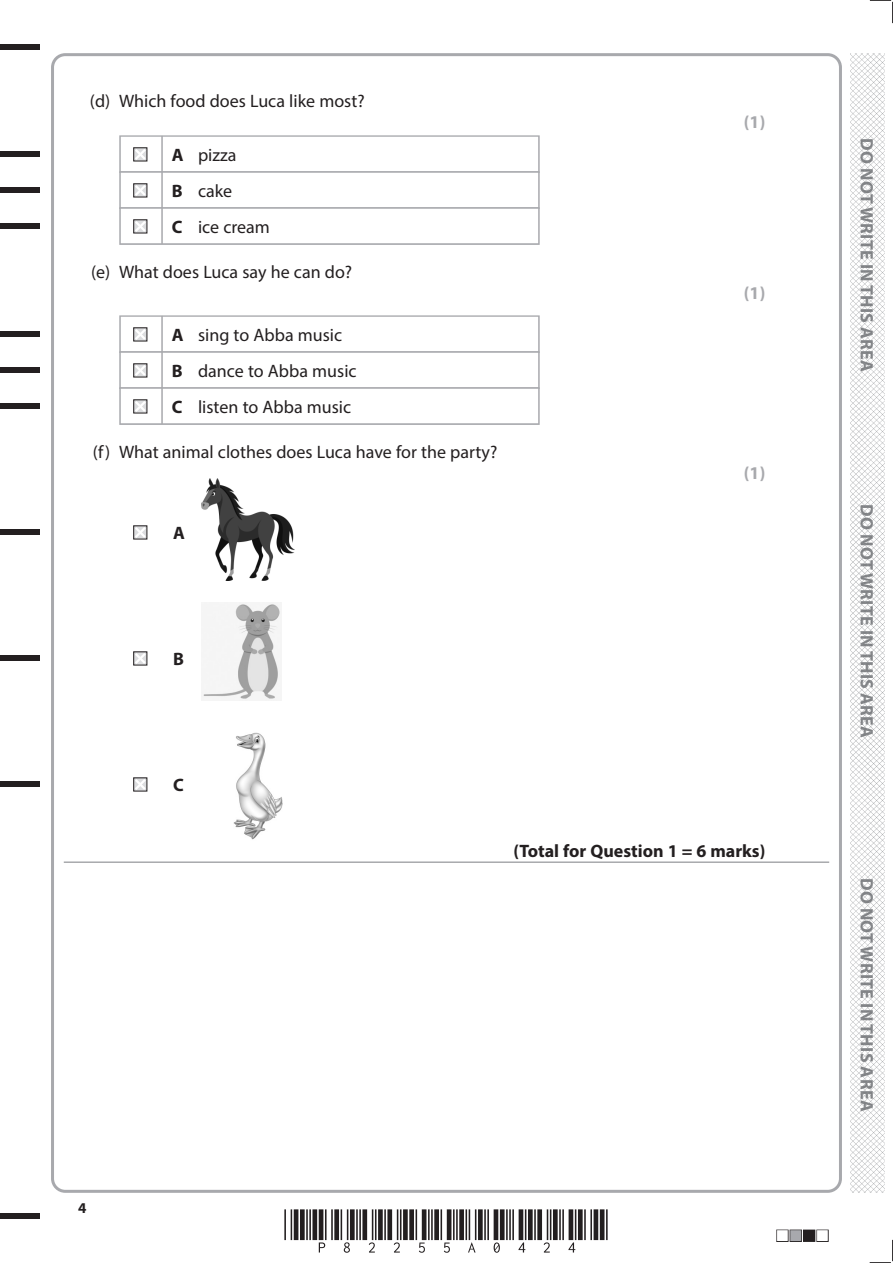
<style>
.page{position:relative;width:893px;height:1263px;background:#fff}
.page>*{position:absolute;margin:0;border:0;box-sizing:border-box;transform-origin:0 0}
.t1{font:18px/36px "Myriad Pro";color:#231f20}
.t2{font:700 18px "Myriad Pro";letter-spacing:.02em;color:#808285}
.t3{font:700 18px "Myriad Pro";color:#231f20}
.t4{font:700 18px "Myriad Pro";color:#a8a9ad}
.t5{font:700 15px "Myriad Pro";color:#231f20}
.s1{font-weight:700}
</style>
<div class="page">
<div style="left:0;top:44px;width:40px;height:5px;background:#231f20"></div>
<div style="left:0;top:1214px;width:40px;height:5px;background:#231f20"></div>
<svg style="left:870px;top:0;width:23px;height:23px"></svg>
<svg style="left:870px;top:1240px;width:23px;height:23px"></svg>
<img style="left:850px;top:53px;width:34px;height:1140px">
<div style="left:119px;top:135px;width:421px;height:38px;background:#bfc0c3"></div>
<div style="left:121px;top:137px;width:417px;height:34px;background:#fff"></div>
<div style="left:119px;top:171px;width:421px;height:38px;background:#bebfc2"></div>
<div style="left:121px;top:173px;width:417px;height:34px;background:#fff"></div>
<div style="left:119px;top:207px;width:421px;height:38px;background:#bdbec1"></div>
<div style="left:121px;top:209px;width:417px;height:34px;background:#fff"></div>
<div style="left:119px;top:315px;width:421px;height:38px;background:#bdbdc0"></div>
<div style="left:121px;top:317px;width:417px;height:34px;background:#fff"></div>
<div style="left:119px;top:351px;width:421px;height:38px;background:#bcbdc0"></div>
<div style="left:121px;top:353px;width:417px;height:34px;background:#fff"></div>
<div style="left:119px;top:387px;width:421px;height:38px;background:#bcbdc0"></div>
<div style="left:121px;top:389px;width:417px;height:34px;background:#fff"></div>
<hr style="left:64px;top:861px;width:765px;height:2px;background:#a8a9ad">
<svg style="left:133px;top:147px;width:15px;height:15px"></svg>
<hr style="left:161px;top:136px;width:2px;height:36px;background:#a8a9ad">
<svg style="left:133px;top:183px;width:15px;height:15px"></svg>
<hr style="left:161px;top:172px;width:2px;height:36px;background:#a8a9ad">
<svg style="left:133px;top:219px;width:15px;height:15px"></svg>
<hr style="left:161px;top:208px;width:2px;height:36px;background:#a8a9ad">
<svg style="left:133px;top:327px;width:15px;height:15px"></svg>
<hr style="left:161px;top:316px;width:2px;height:36px;background:#a8a9ad">
<svg style="left:133px;top:363px;width:15px;height:15px"></svg>
<hr style="left:161px;top:352px;width:2px;height:36px;background:#a8a9ad">
<svg style="left:133px;top:399px;width:15px;height:15px"></svg>
<hr style="left:161px;top:388px;width:2px;height:36px;background:#a8a9ad">
<svg style="left:133px;top:525px;width:15px;height:15px"></svg>
<img style="left:202px;top:478px;width:92px;height:102px">
<svg style="left:133px;top:651px;width:15px;height:15px"></svg>
<img style="left:202px;top:603px;width:79px;height:98px">
<svg style="left:133px;top:777px;width:15px;height:15px"></svg>
<img style="left:233px;top:732px;width:50px;height:108px">
<div style="left:0;top:151px;width:40px;height:6px;background:#231f20"></div>
<div style="left:0;top:187px;width:40px;height:6px;background:#231f20"></div>
<div style="left:0;top:223px;width:40px;height:6px;background:#231f20"></div>
<div style="left:0;top:331px;width:40px;height:6px;background:#231f20"></div>
<div style="left:0;top:367px;width:40px;height:6px;background:#231f20"></div>
<div style="left:0;top:403px;width:40px;height:6px;background:#231f20"></div>
<div style="left:0;top:529px;width:40px;height:6px;background:#231f20"></div>
<div style="left:0;top:655px;width:40px;height:6px;background:#231f20"></div>
<div style="left:0;top:781px;width:40px;height:6px;background:#231f20"></div>
<p class="t1" style="left:90px;top:83px;width:276px">(d) Which food does Luca like most?</p>
<p class="t1" style="left:172px;top:137px;width:100px"><span class="s1">A</span> pizza<br><span class="s1">B</span> cake<br><span class="s1">C</span> ice cream</p>
<p class="t1" style="left:91px;top:254px;width:263px">(e) What does Luca say he can do?</p>
<p class="t1" style="left:172px;top:317px;width:186px"><span class="s1">A</span> sing to Abba music<br><span class="s1">B</span> dance to Abba music<br><span class="s1">C</span> listen to Abba music</p>
<p class="t1" style="left:93px;top:434px;width:406px">(f) What animal clothes does Luca have for the party?</p>
<p class="t3" style="left:173px;top:522px;width:13px">A</p>
<p class="t4" style="left:744px;top:110px;width:23px">(1)</p>
<p class="t4" style="left:744px;top:281px;width:23px">(1)</p>
<p class="t4" style="left:744px;top:461px;width:23px">(1)</p>
<p class="t3" style="left:173px;top:648px;width:12px">B</p>
<p class="t3" style="left:173px;top:774px;width:12px">C</p>
<p class="t3" style="left:513px;top:839px;width:254px">(Total for Question 1 = 6 marks)</p>
<p class="t5" style="left:78px;top:1198px;width:10px">4</p>
<p class="t2" style="left:878px;top:138px;width:235px;rotate:90deg">DO NOT WRITE IN THIS AREA</p>
<p class="t2" style="left:878px;top:504px;width:235px;rotate:90deg">DO NOT WRITE IN THIS AREA</p>
<p class="t2" style="left:878px;top:878px;width:235px;rotate:90deg">DO NOT WRITE IN THIS AREA</p>
</div>
